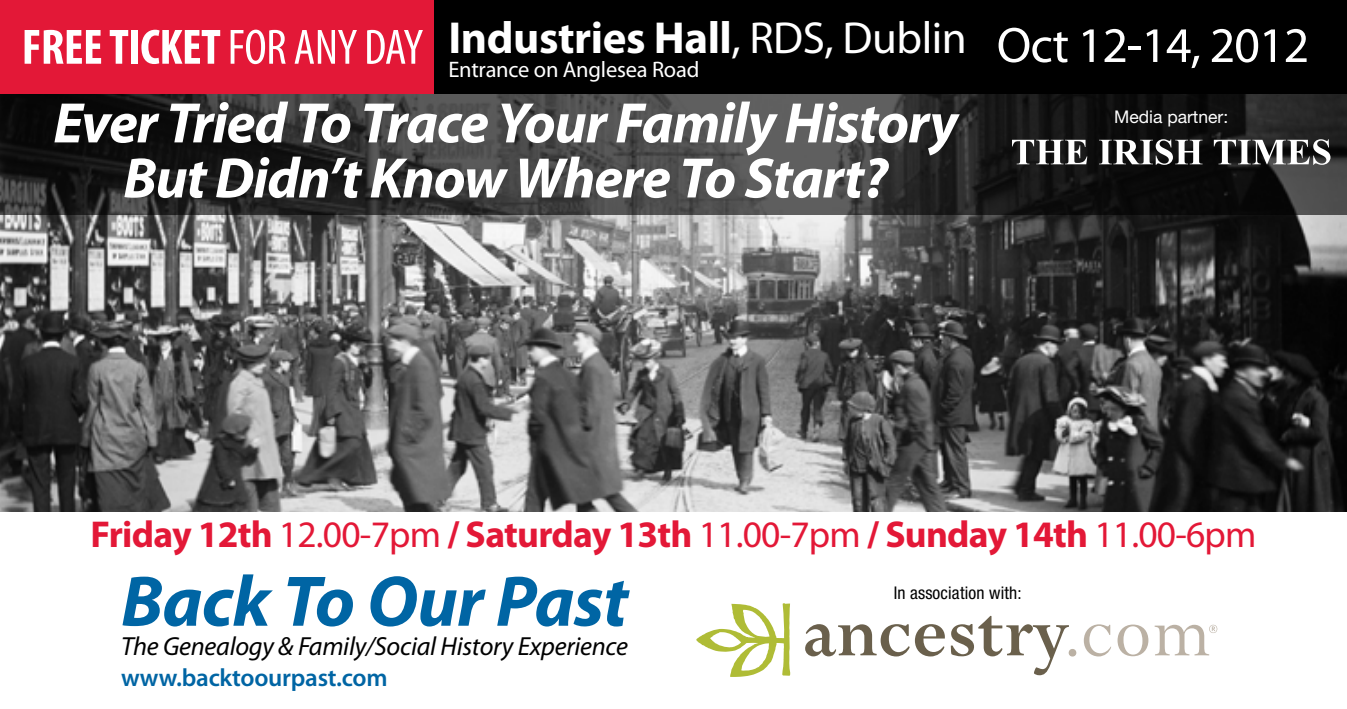
<style>
.page{position:relative;width:1347px;height:709px;background:#fff}
.page>*{position:absolute;margin:0;border:0;box-sizing:border-box;transform-origin:0 0}
.t1{font:italic 700 72.25px "Myriad Pro";letter-spacing:-.01em;color:#0065a4}
.t2{font:italic 700 57.5px/55px "Myriad Pro";letter-spacing:-.02em;color:#fff;text-align:center}
.t3{font:700 45px "Myriad Pro";letter-spacing:-.01em;color:#fff}
.t4{font:700 37.5px "Myriad Pro";letter-spacing:-.02em;color:#e31837}
.t5{font:italic 26.25px "Myriad Pro";letter-spacing:-.01em;color:#000}
.t6{font:600 25px "Myriad Pro";letter-spacing:-.01em;color:#0065a4}
.t7{font:22.5px "Myriad Pro";letter-spacing:-.01em;color:#fff}
.t8{font:condensed 17.5px "Helvetica Neue LT";letter-spacing:.01em;color:#000}
.t9{font:17.5px "Helvetica Neue LT";color:#fff}
.s1{font-stretch:condensed;font-size:50px}
.s2{font-weight:400;font-stretch:condensed;font-size:50px}
.s3{font-weight:400}
.s4{font-weight:400;font-size:50px}
</style>
<div class="page">
<img style="left:0;top:214px;width:1346px;height:297px">
<svg style="left:0;top:94px;width:1346px;height:120px;background:#303030"></svg>
<div style="left:0;top:0;width:439px;height:94px;background:#e31837"></div>
<div style="left:434px;top:0;width:912px;height:94px;background:#000"></div>
<svg style="left:805px;top:624px;width:104px;height:32px"></svg>
<svg style="left:915px;top:624px;width:29px;height:32px"></svg>
<svg style="left:950px;top:615px;width:119px;height:60px"></svg>
<div style="left:1068px;top:649px;width:8px;height:7px;background:#bbb1a4;border-radius:50%"></div>
<svg style="left:1083px;top:624px;width:28px;height:32px"></svg>
<svg style="left:1117px;top:624px;width:31px;height:32px"></svg>
<svg style="left:696px;top:603px;width:94px;height:74px"></svg>
<svg style="left:1154px;top:624px;width:63px;height:31px"></svg>
<svg style="left:1012px;top:140px;width:75px;height:24px"></svg>
<svg style="left:1099px;top:139px;width:103px;height:26px"></svg>
<svg style="left:1213px;top:139px;width:117px;height:26px"></svg>
<p class="t3" style="left:22px;top:8px;width:1289px"><span class="s1">FREE TICKET</span> <span class="s2">FOR ANY DAY</span> Industries Hall<span class="s3">, RDS, Dublin</span> <span class="s4">Oct 12-14, 2012</span></p>
<p class="t7" style="left:448px;top:56px;width:252px">Entrance on Anglesea Road</p>
<h2 class="t2" style="left:53px;top:94px;width:906px">Ever Tried To Trace Your Family History<br>But Didn’t Know Where To Start?</h2>
<p class="t9" style="left:1114px;top:106px;width:116px">Media partner:</p>
<p class="t4" style="left:90px;top:509px;width:1167px">Friday 12th <span class="s3">12.00-7pm</span> / Saturday 13th <span class="s3">11.00-7pm</span> / Sunday 14th <span class="s3">11.00-6pm</span></p>
<h1 class="t1" style="left:121px;top:554px;width:509px">Back To Our Past</h1>
<p class="t5" style="left:121px;top:630px;width:508px">The Genealogy &amp; Family/Social History Experience</p>
<p class="t6" style="left:121px;top:662px;width:268px">www.backtoourpast.com</p>
<p class="t8" style="left:893px;top:582px;width:129px">In association with:</p>
</div>
